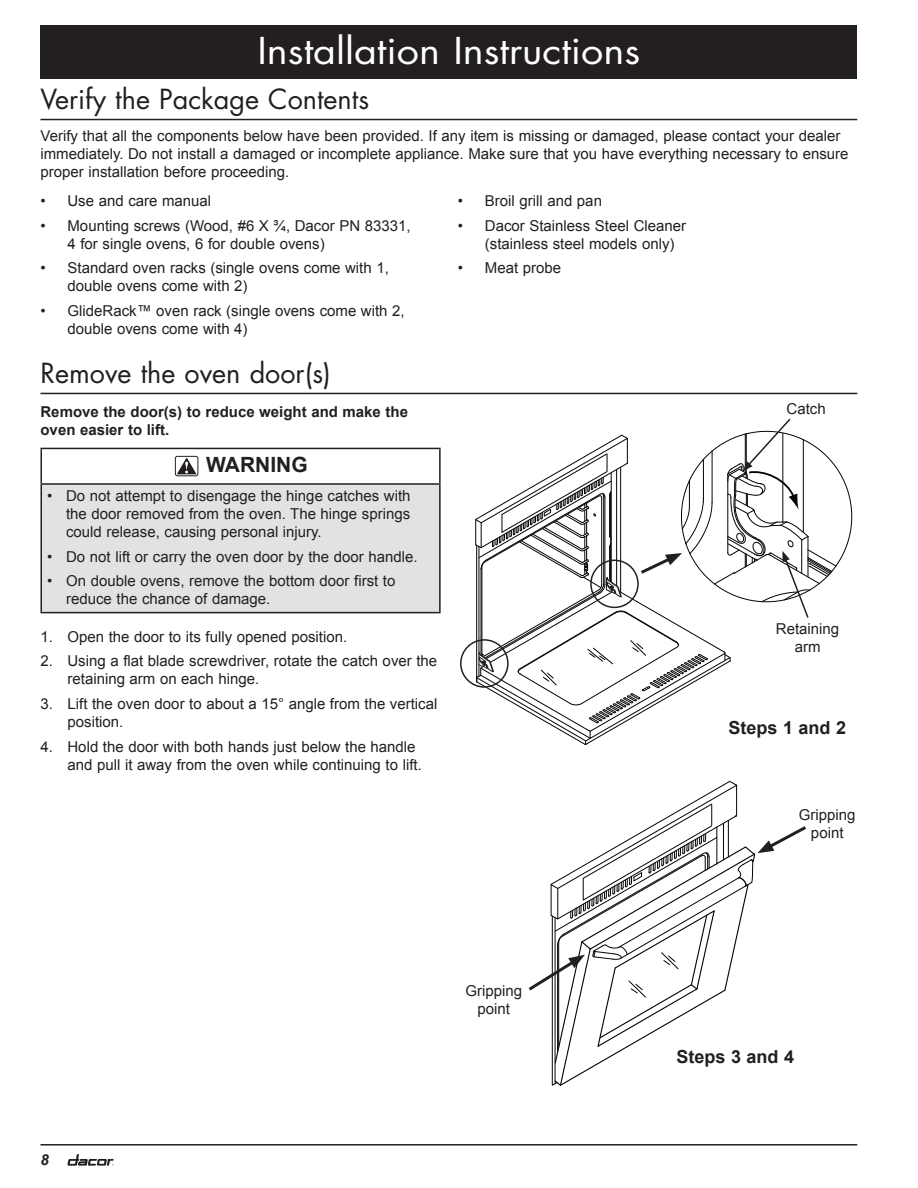
<style>
.page{position:relative;width:918px;height:1188px;background:#fff}
.page>*{position:absolute;margin:0;border:0;box-sizing:border-box;transform-origin:0 0}
.t1{font:36px "Futura Std";color:#fff;scale:1.1 1}
.t2{font:27px "Futura Std";color:#231f20}
.t3{font:700 21px "Arial";color:#231f20}
.t4{font:700 18px "Arial";color:#231f20}
.t5{font:15px/18px "Arial";color:#231f20}
.t6{font:700 15px/18px "Arial";color:#231f20}
.t7{font:italic 700 15px "Arial";color:#231f20}
</style>
<div class="page">
<svg style="left:68px;top:1154px;width:46px;height:12px"></svg>
<hr style="left:40px;top:1144px;width:817px;height:2px;background:#231f20">
<div style="left:40px;top:25px;width:817px;height:54px;background:#231f20"></div>
<hr style="left:40px;top:119px;width:817px;height:1px;background:#231f20">
<hr style="left:40px;top:393px;width:817px;height:1px;background:#231f20">
<div style="left:41px;top:484px;width:399px;height:129px;background:#e1e2e4"></div>
<hr style="left:40px;top:448px;width:401px;height:1px;background:#231f20">
<hr style="left:40px;top:449px;width:2px;height:34px;background:#231f20">
<hr style="left:439px;top:449px;width:2px;height:34px;background:#231f20">
<hr style="left:40px;top:483px;width:401px;height:2px;background:#231f20">
<hr style="left:40px;top:485px;width:2px;height:127px;background:#231f20">
<hr style="left:439px;top:485px;width:2px;height:127px;background:#231f20">
<hr style="left:40px;top:612px;width:401px;height:1px;background:#231f20">
<div style="left:175px;top:456px;width:23px;height:20px;border:1px solid #231f20;border-radius:2px"></div>
<svg style="left:177px;top:458px;width:19px;height:16px"></svg>
<svg style="left:528px;top:780px;width:278px;height:306px"></svg>
<svg style="left:475px;top:418px;width:378px;height:327px"></svg>
<div style="left:590px;top:560px;width:49px;height:48px;border:2px solid #231f20;border-radius:50%"></div>
<div style="left:460px;top:639px;width:49px;height:49px;border:2px solid #231f20;border-radius:50%"></div>
<h1 class="t1" style="left:258px;top:28px;width:349px">Installation Instructions</h1>
<h2 class="t2" style="left:40px;top:82px;width:330px">Verify the Package Contents</h2>
<p class="t5" style="left:40px;top:126px;width:810px">Verify that all the components below have been provided. If any item is missing or damaged, please contact your dealer immediately. Do not install a damaged or incomplete appliance. Make sure that you have everything necessary to ensure proper installation before proceeding.</p>
<p class="t5" style="left:458px;top:192px;width:146px">• Broil grill and pan</p>
<p class="t5" style="left:485px;top:217px;width:203px;text-indent:-27px">• Dacor Stainless Steel Cleaner (stainless steel models only)</p>
<p class="t5" style="left:458px;top:259px;width:105px">• Meat probe</p>
<p class="t5" style="left:40px;top:192px;width:172px">• Use and care manual</p>
<p class="t5" style="left:68px;top:217px;width:345px;text-indent:-27px">• Mounting screws (Wood, #6 X ¾, Dacor PN 83331,<br>4 for single ovens, 6 for double ovens)</p>
<p class="t5" style="left:68px;top:259px;width:323px;text-indent:-27px">• Standard oven racks (single ovens come with 1, double ovens come with 2)</p>
<p class="t5" style="left:68px;top:302px;width:339px;text-indent:-27px">• GlideRack™ oven rack (single ovens come with 2, double ovens come with 4)</p>
<h2 class="t2" style="left:40px;top:356px;width:292px">Remove the oven door(s)</h2>
<p class="t6" style="left:41px;top:403px;width:369px">Remove the door(s) to reduce weight and make the oven easier to lift.</p>
<h3 class="t3" style="left:206px;top:451px;width:103px">WARNING</h3>
<p class="t5" style="left:66px;top:487px;width:346px;text-align:justify;text-indent:-19px">• Do not attempt to disengage the hinge catches with the door removed from the oven. The hinge springs could release, causing personal injury.</p>
<p class="t5" style="left:47px;top:548px;width:372px">• Do not lift or carry the oven door by the door handle.</p>
<p class="t5" style="left:66px;top:572px;width:331px;text-indent:-19px">• On double ovens, remove the bottom door first to reduce the chance of damage.</p>
<p class="t5" style="left:40px;top:627px;width:308px">1. Open the door to its fully opened position.</p>
<p class="t5" style="left:68px;top:652px;width:371px;text-indent:-27px">2. Using a flat blade screwdriver, rotate the catch over the retaining arm on each hinge.</p>
<p class="t5" style="left:68px;top:695px;width:371px;text-indent:-27px">3. Lift the oven door to about a 15° angle from the vertical position.</p>
<p class="t5" style="left:68px;top:738px;width:356px;text-indent:-27px">4. Hold the door with both hands just below the handle and pull it away from the oven while continuing to lift.</p>
<p class="t7" style="left:40px;top:1150px;width:10px">8</p>
<p class="t5" style="left:465px;top:982px;width:58px;text-align:center">Gripping point</p>
<p class="t5" style="left:787px;top:400px;width:41px">Catch</p>
<p class="t5" style="left:776px;top:620px;width:65px;text-align:center">Retaining arm</p>
<p class="t4" style="left:729px;top:716px;width:119px">Steps 1 and 2</p>
<p class="t5" style="left:799px;top:806px;width:58px;text-align:center">Gripping point</p>
<p class="t4" style="left:677px;top:1045px;width:119px">Steps 3 and 4</p>
</div>
